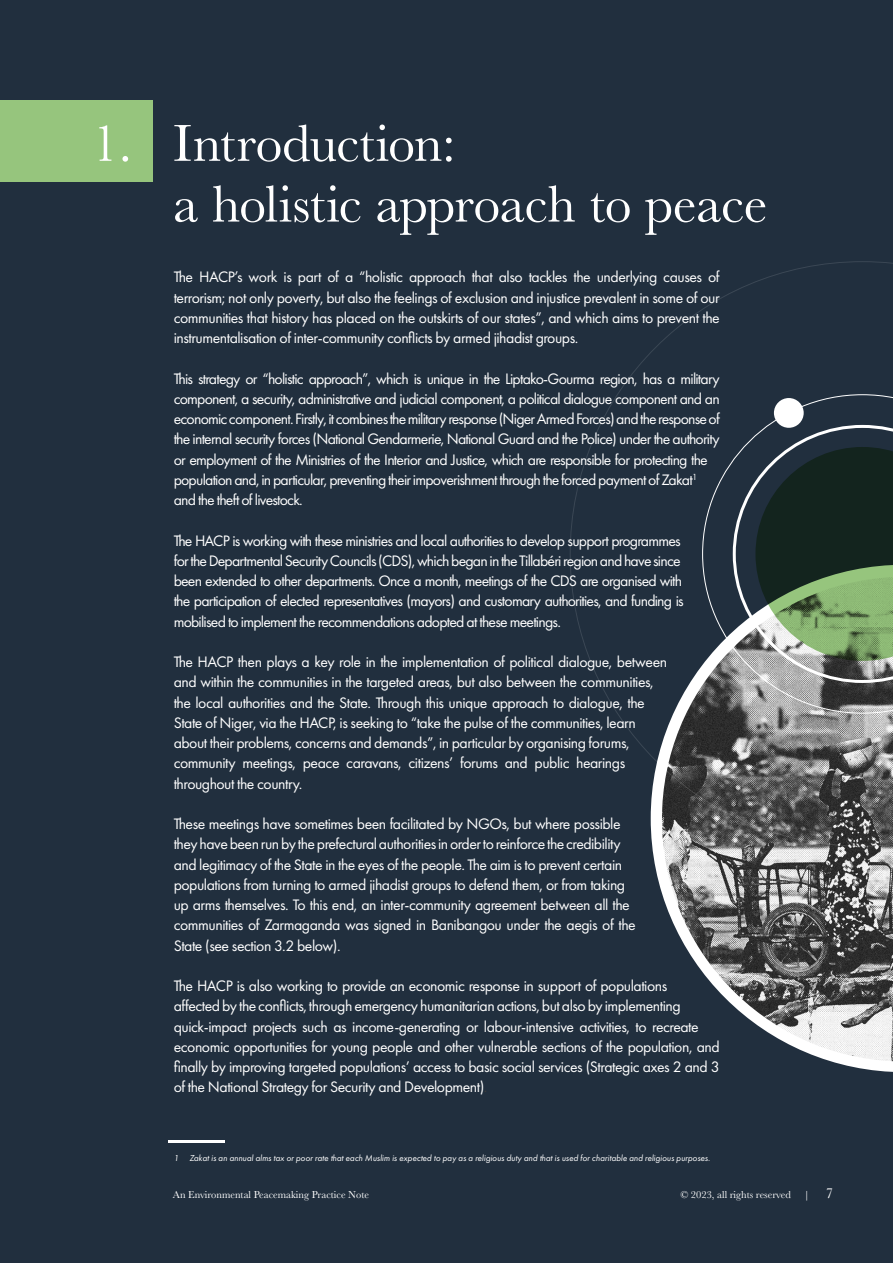
<style>
.page{position:relative;width:893px;height:1263px;background:#212f3e}
.page>*{position:absolute;margin:0;border:0;box-sizing:border-box;transform-origin:0 0}
.t1{font:54px/60.8px "Baskerville";letter-spacing:-.01em;color:#fff}
.t2{font:15.75px/20.2px "Futura PT";letter-spacing:-.03em;color:#fff}
.t3{font:15.75px/20.2px "Futura PT";letter-spacing:-.05em;color:#fff}
.t4{font:10.5px "Baskerville";color:#fff}
.t5{font:italic 9px "Futura PT";color:#fff}
.s1{color:#3c3c3b}
.s2{font-size:15px;color:#212f3e}
</style>
<div class="page">
<div style="left:0;top:100px;width:153px;height:81px;background:#96c57d"></div>
<svg style="left:652px;top:846px;width:241px;height:226px"></svg>
<img style="left:662px;top:846px;width:231px;height:215px">
<svg style="left:570px;top:261px;width:323px;height:585px"></svg>
<svg style="left:702px;top:394px;width:191px;height:319px"></svg>
<hr style="left:168px;top:1140px;width:57px;height:3px;background:#fff">
<h1 class="t1" style="left:173px;top:114px;width:596px;text-indent:-81px">1. Introduction:<br>a holistic approach to peace</h1>
<p class="t2" style="left:174px;top:267px;width:548px;text-align:justify">The HACP’s work is part of a “holistic approach that also tackles the underlying causes of terrorism; not only poverty, but also the feelings of exclusion and injustice prevalent in some of our communities that history has placed on the outskirts of our states”, and which aims to prevent the instrumentalisation of inter-community conflicts by armed jihadist groups.</p>
<p class="t3" style="left:174px;top:368px;width:548px">This strategy or “holistic approach”, which is unique in the Liptako-Gourma region, has a military component, a security, administrative and judicial component, a political dialogue component and an economic component. Firstly, it combines the military response (Niger Armed Forces) and the response of the internal security forces (National Gendarmerie, National Guard and the Police) under the authority or employment of the Ministries of the Interior and Justice, which are responsible for protecting the population and, in particular, preventing their impoverishment through the forced payment of Zakat<sup>1 </sup>and the theft of livestock.</p>
<p class="t3" style="left:174px;top:530px;width:512px">The HACP is working with these ministries and local authorities to develop support programmes for the Departmental Security Councils (CDS), which began in the Tillabéri region and have since been extended to other departments. Once a month, meetings of the CDS are organised with the participation of elected representatives (mayors) and customary authorities, and funding is mobilised to implement the recommendations adopted at these meetings.</p>
<p class="t2" style="left:174px;top:652px;width:495px">The HACP then plays a key role in the implementation of political dialogue, between and within the communities in the targeted areas, but also between the communities, the local authorities and the State. Through this unique approach to dialogue, the State of Niger, via the HACP, is seeking to “take the pulse of the communities, learn about their problems, concerns and demands”, in particular by organising forums, community meetings, peace caravans, citizens’ forums and public hearings throughout the country.</p>
<p class="t2" style="left:174px;top:814px;width:463px">These meetings have sometimes been facilitated by NGOs, but where possible they have been run by the prefectural authorities in order to reinforce the credibility and legitimacy of the State in the eyes of the people. The aim is to prevent certain populations from turning to armed jihadist groups to defend them, or from taking up arms themselves. To this end, an inter-community agreement between all the communities of Zarmaganda was signed in Banibangou under the aegis of the State (see section 3.2 below).</p>
<p class="t2" style="left:174px;top:976px;width:548px">The HACP is also working to provide an economic response in support of populations<br>affected by the conflicts, through emergency humanitarian actions, but also by implementing quick-impact projects such as income-generating or labour-intensive activities, to recreate economic opportunities for young people and other vulnerable sections of the population, and finally by improving targeted populations’ access to basic social services (Strategic axes 2 and 3 of the National Strategy for Security and Development)<span class="s1">.</span></p>
<p class="t5" style="left:174px;top:1152px;width:538px">1 Zakat is an annual alms tax or poor rate that each Muslim is expected to pay as a religious duty and that is used for charitable and religious purposes.</p>
<p class="t4" style="left:173px;top:1188px;width:198px">An Environmental Peacemaking Practice Note</p>
<p class="t4" style="left:680px;top:1188px;width:112px">© 2023, all rights reserved</p>
<p class="t4" style="left:804px;top:1188px;width:31px">| <span class="s2">7</span></p>
</div>
